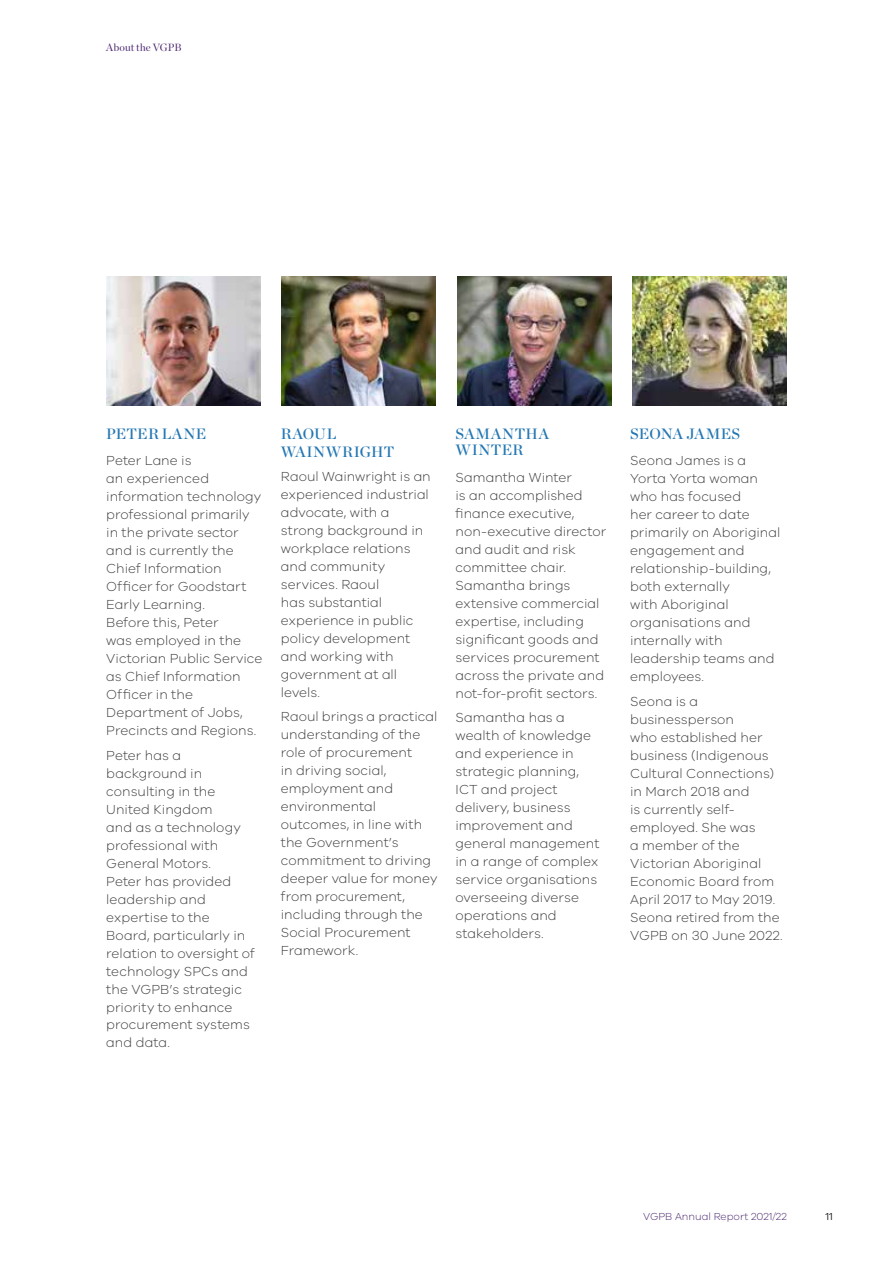
<style>
.page{position:relative;width:893px;height:1263px;background:#fff}
.page>*{position:absolute;margin:0;border:0;box-sizing:border-box;transform-origin:0 0}
.Heading_D_2022{font:15px/16.5px "Chronicle Display Semi";letter-spacing:.025em;color:#2477b3}
.Body_Copy_2022{font:15px/18px "Chronicle Display Semi";letter-spacing:.025em;color:#2477b3}
.Body_Copy_2022-2{font:300 13.5px/18px "VIC";letter-spacing:.005em;color:#3d3d3c}
.t1{font:300 10.5px "VIC";color:#4c2771}
.t2{font:10.5px "Chronicle Display";letter-spacing:.01em;color:#4c2771}
.t3{font:10.5px "VIC";color:#1d1d1b}
</style>
<div class="page">
<img style="left:106px;top:276px;width:154px;height:129px">
<img style="left:282px;top:276px;width:154px;height:129px">
<img style="left:457px;top:276px;width:154px;height:129px">
<img style="left:632px;top:276px;width:155px;height:129px">
<p class="t2" style="left:106px;top:39px;width:77px">About the VGPB</p>
<p class="Heading_D_2022" style="left:106px;top:424px;width:102px">PETER LANE</p>
<p class="Body_Copy_2022-2" style="left:106px;top:451px;width:158px">Peter Lane is<br>an experienced information technology professional primarily in the private sector and is currently the<br>Chief Information<br>Officer for Goodstart<br>Early Learning.<br>Before this, Peter<br>was employed in the<br>Victorian Public Service as Chief Information<br>Officer in the<br>Department of Jobs,<br>Precincts and Regions.</p>
<p class="Body_Copy_2022-2" style="left:106px;top:745px;width:150px">Peter has a background in consulting in the<br>United Kingdom<br>and as a technology professional with<br>General Motors.<br>Peter has provided leadership and expertise to the<br>Board, particularly in relation to oversight of technology SPCs and the VGPB’s strategic priority to enhance procurement systems and data.</p>
<p class="Body_Copy_2022" style="left:281px;top:423px;width:115px">RAOUL<br>WAINWRIGHT</p>
<p class="Body_Copy_2022-2" style="left:281px;top:467px;width:151px">Raoul Wainwright is an experienced industrial advocate, with a strong background in workplace relations and community services. Raoul<br>has substantial experience in public policy development and working with government at all levels.</p>
<p class="Body_Copy_2022-2" style="left:281px;top:707px;width:158px">Raoul brings a practical understanding of the role of procurement<br>in driving social, employment and environmental outcomes, in line with the Government’s commitment to driving deeper value for money from procurement, including through the<br>Social Procurement<br>Framework.</p>
<p class="Heading_D_2022" style="left:455px;top:424px;width:95px">SAMANTHA<br>WINTER</p>
<p class="Body_Copy_2022-2" style="left:455px;top:468px;width:152px">Samantha Winter<br>is an accomplished finance executive, non-executive director and audit and risk committee chair.<br>Samantha brings extensive commercial expertise, including significant goods and services procurement across the private and not-for-profit sectors.</p>
<p class="Body_Copy_2022-2" style="left:455px;top:708px;width:145px">Samantha has a wealth of knowledge and experience in strategic planning,<br>ICT and project delivery, business improvement and general management in a range of complex service organisations overseeing diverse operations and stakeholders.</p>
<p class="Heading_D_2022" style="left:630px;top:424px;width:112px">SEONA JAMES</p>
<p class="Body_Copy_2022-2" style="left:630px;top:451px;width:152px">Seona James is a<br>Yorta Yorta woman who has focused<br>her career to date primarily on Aboriginal engagement and relationship-building, both externally<br>with Aboriginal organisations and internally with leadership teams and employees.</p>
<p class="Body_Copy_2022-2" style="left:630px;top:691px;width:154px">Seona is a businessperson<br>who established her business (Indigenous<br>Cultural Connections) in March 2018 and<br>is currently self&shy;employed. She was<br>a member of the<br>Victorian Aboriginal<br>Economic Board from<br>April 2017 to May 2019.<br>Seona retired from the<br>VGPB on 30 June 2022.</p>
<p class="t1" style="left:643px;top:1210px;width:145px">VGPB Annual Report 2021/22</p>
<p class="t3" style="left:825px;top:1210px;width:9px">11</p>
</div>
